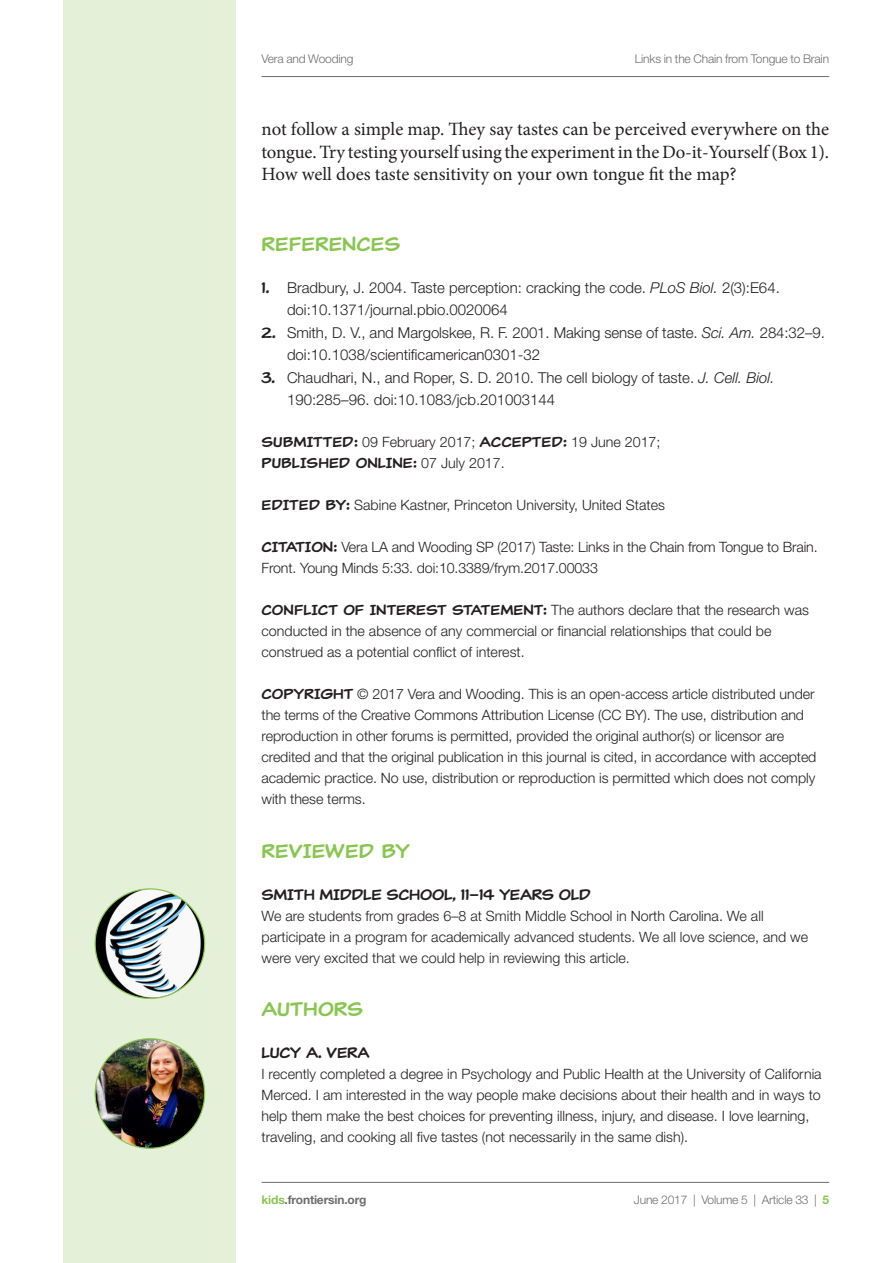
<style>
.page{position:relative;width:893px;height:1263px;background:#fff}
.page>*{position:absolute;margin:0;border:0;box-sizing:border-box;transform-origin:0 0}
.t1{font:19.5px "Classic Comic";color:#89c650}
.t2{font:18.75px/22.5px "Minion Pro";letter-spacing:-.005em;color:#231f20;text-align:justify}
.t3{font:300 15px/22.5px "Helvetica Neue LT Std";color:#231f20}
.t4{font:15px "Classic Comic";letter-spacing:-.02em;color:#231f20}
.t5{font:300 14.25px/21px "Helvetica Neue LT Std";color:#231f20}
.t6{font:14.25px "Classic Comic";color:#231f20}
.t7{font:300 12px "Helvetica Neue LT Std";letter-spacing:-.015em;color:#6c6d70}
.t8{font:700 12px "Helvetica Neue LT Std";letter-spacing:-.015em;color:#6c6d70}
.s1{font-family:"Classic Comic";font-weight:400}
.s2{font-style:italic}
.s3{font-family:"Helvetica Neue LT Std";font-weight:300}
.s4{color:#89c650}
.s5{font-weight:700;color:#89c650}
</style>
<div class="page">
<hr style="left:261px;top:76px;width:568px;height:1px;background:#6c6d70">
<div style="left:64px;top:0;width:172px;height:1263px;background:#e4f0d8"></div>
<hr style="left:261px;top:1182px;width:568px;height:1px;background:#6c6d70">
<svg style="left:94px;top:888px;width:112px;height:111px"></svg>
<img style="left:94px;top:1038px;width:112px;height:111px">
<p class="t7" style="left:261px;top:51px;width:93px">Vera and Wooding</p>
<p class="t7" style="left:635px;top:51px;width:196px">Links in the Chain from Tongue to Brain</p>
<h2 class="t2" style="left:261px;top:118px;width:569px">not follow a simple map. They say tastes can be perceived everywhere on the tongue. Try testing yourself using the experiment in the Do-it-Yourself (Box 1).<br>How well does taste sensitivity on your own tongue fit the map?</h2>
<h1 class="t1" style="left:261px;top:231px;width:141px">REFERENCES</h1>
<p class="t3" style="left:287px;top:276px;width:494px;text-indent:-26px"><span class="s1">1.</span> Bradbury, J. 2004. Taste perception: cracking the code. <span class="s2">PLoS Biol.</span> 2(3):E64. doi:10.1371/journal.pbio.0020064</p>
<p class="t3" style="left:287px;top:321px;width:539px;text-indent:-26px"><span class="s1">2.</span> Smith, D. V., and Margolskee, R. F. 2001. Making sense of taste. <span class="s2">Sci. Am.</span> 284:32–9. doi:10.1038/scientificamerican0301-32</p>
<p class="t3" style="left:287px;top:366px;width:489px;text-indent:-26px"><span class="s1">3.</span> Chaudhari, N., and Roper, S. D. 2010. The cell biology of taste. <span class="s2">J. Cell. Biol.<br></span>190:285–96. doi:10.1083/jcb.201003144</p>
<p class="t5" style="left:261px;top:431px;width:400px"><span class="s1">SUBMITTED:</span> 09 February 2017; <span class="s1">ACCEPTED:</span> 19 June 2017;</p>
<p class="t6" style="left:261px;top:454px;width:245px">PUBLISHED ONLINE: <span class="s3">07 July 2017.</span></p>
<p class="t5" style="left:261px;top:494px;width:405px"><span class="s1">EDITED BY:</span> Sabine Kastner, Princeton University, United States</p>
<p class="t5" style="left:261px;top:536px;width:558px"><span class="s1">CITATION:</span> Vera LA and Wooding SP (2017) Taste: Links in the Chain from Tongue to Brain.<br>Front. Young Minds 5:33. doi:10.3389/frym.2017.00033</p>
<p class="t5" style="left:261px;top:599px;width:549px"><span class="s1">CONFLICT OF INTEREST STATEMENT:</span> The authors declare that the research was conducted in the absence of any commercial or financial relationships that could be construed as a potential conflict of interest.</p>
<p class="t5" style="left:261px;top:683px;width:556px"><span class="s1">COPYRIGHT</span> © 2017 Vera and Wooding. This is an open-access article distributed under the terms of the Creative Commons Attribution License (CC BY). The use, distribution and reproduction in other forums is permitted, provided the original author(s) or licensor are credited and that the original publication in this journal is cited, in accordance with accepted academic practice. No use, distribution or reproduction is permitted which does not comply with these terms.</p>
<h1 class="t1" style="left:261px;top:838px;width:150px">REVIEWED BY</h1>
<p class="t4" style="left:261px;top:885px;width:331px">SMITH MIDDLE SCHOOL, 11–14 YEARS OLD</p>
<p class="t5" style="left:261px;top:905px;width:548px">We are students from grades 6–8 at Smith Middle School in North Carolina. We all participate in a program for academically advanced students. We all love science, and we were very excited that we could help in reviewing this article.</p>
<h1 class="t1" style="left:261px;top:996px;width:103px">AUTHORS</h1>
<p class="t4" style="left:261px;top:1042px;width:110px">LUCY A. VERA</p>
<p class="t5" style="left:261px;top:1063px;width:562px">I recently completed a degree in Psychology and Public Health at the University of California Merced. I am interested in the way people make decisions about their health and in ways to help them make the best choices for preventing illness, injury, and disease. I love learning, traveling, and cooking all five tastes (not necessarily in the same dish).</p>
<p class="t8" style="left:261px;top:1192px;width:107px"><span class="s4">kids</span>.frontiersin.org</p>
<p class="t7" style="left:634px;top:1192px;width:197px">June 2017 | Volume 5 | Article 33 | <span class="s5">5</span></p>
</div>
